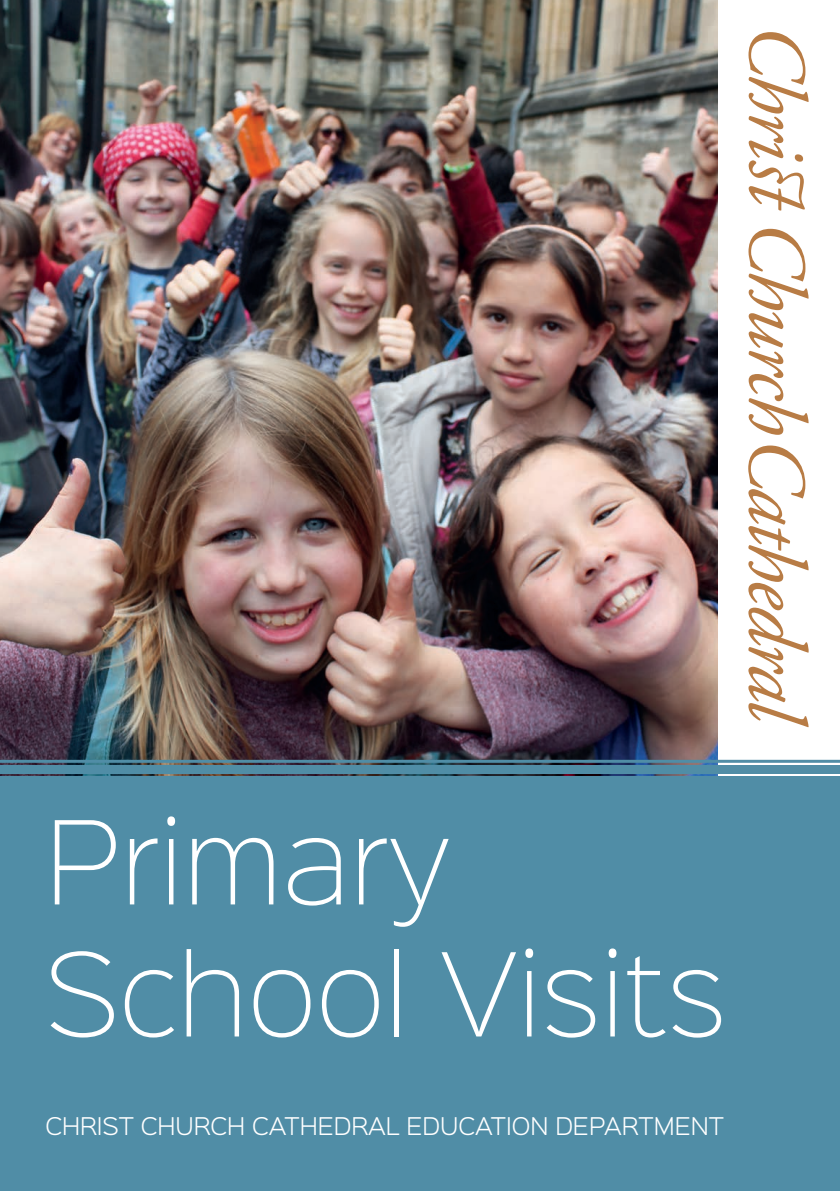
<style>
.page{position:relative;width:840px;height:1191px;background:#fff}
.page>*{position:absolute;margin:0;border:0;box-sizing:border-box;transform-origin:0 0}
.t1{font:104px "Sinkin Sans 200 X Light";color:#fff}
.t2{font:81.2px "Ch Chcathedral Logo";color:#b87c45}
.t3{font:300 22px "Sinkin Sans 300";color:#fff}
</style>
<div class="page">
<img style="left:0;top:0;width:717px;height:777px">
<div style="left:0;top:777px;width:839px;height:414px;background:#508da6"></div>
<div style="left:0;top:765px;width:839px;height:9px;background:#508da6"></div>
<hr style="left:0;top:760px;width:839px;height:3px;background:#508da6">
<p class="t2" style="left:808px;top:32px;width:699px;rotate:90deg">23</p>
<p class="t1" style="left:45px;top:779px;width:406px">Primary</p>
<p class="t1" style="left:45px;top:911px;width:682px">School Visits</p>
<p class="t3" style="left:45px;top:1108px;width:679px">CHRIST CHURCH CATHEDRAL EDUCATION DEPARTMENT</p>
</div>
